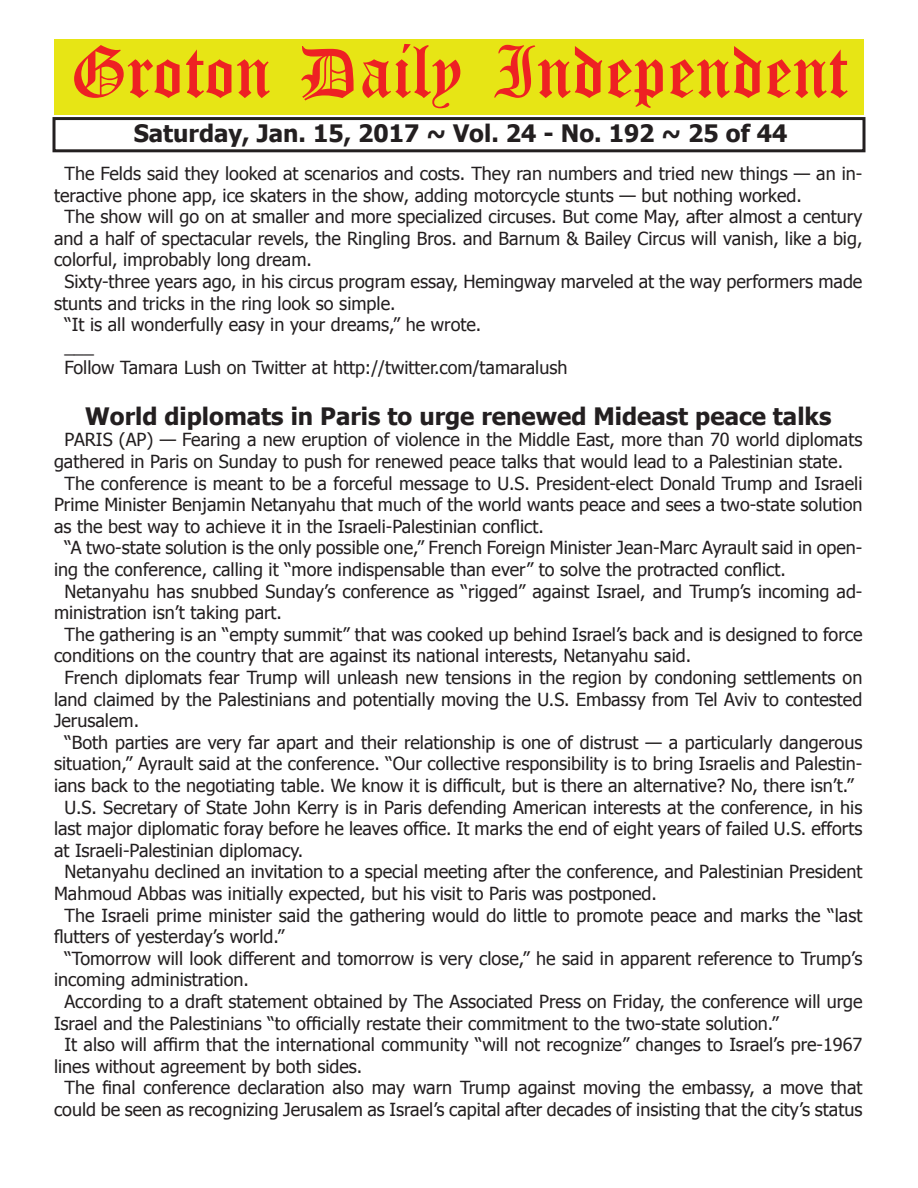
<style>
.page{position:relative;width:918px;height:1188px;background:#fff}
.page>*{position:absolute;margin:0;border:0;box-sizing:border-box;transform-origin:0 0}
.t1{font:54px "Old English Five";color:#ee2123}
.t2{font:700 24px "Tahoma";color:#231f20}
.t3{font:18px "Tahoma";color:#231f20}
</style>
<div class="page">
<div style="left:52px;top:117px;width:814px;height:35px;border:3px solid #231f20"></div>
<div style="left:54px;top:40px;width:810px;height:75px;background:#e7e515"></div>
<h1 class="t1" style="left:70px;top:47px;width:779px">Groton Daily Independent</h1>
<h2 class="t2" style="left:134px;top:116px;width:655px">Saturday, Jan. 15, 2017 ~ Vol. 24 - No. 192 ~ 25 of 44</h2>
<p class="t3" style="left:64px;top:161px;width:799px">The Felds said they looked at scenarios and costs. They ran numbers and tried new things — an in-</p>
<p class="t3" style="left:54px;top:183px;width:749px">teractive phone app, ice skaters in the show, adding motorcycle stunts — but nothing worked.</p>
<p class="t3" style="left:64px;top:205px;width:799px">The show will go on at smaller and more specialized circuses. But come May, after almost a century</p>
<p class="t3" style="left:54px;top:226px;width:810px">and a half of spectacular revels, the Ringling Bros. and Barnum &amp; Bailey Circus will vanish, like a big,</p>
<p class="t3" style="left:54px;top:248px;width:259px">colorful, improbably long dream.</p>
<p class="t3" style="left:64px;top:269px;width:799px">Sixty-three years ago, in his circus program essay, Hemingway marveled at the way performers made</p>
<p class="t3" style="left:54px;top:291px;width:343px">stunts and tricks in the ring look so simple.</p>
<p class="t3" style="left:64px;top:313px;width:418px">“It is all wonderfully easy in your dreams,” he wrote.</p>
<p class="t3" style="left:64px;top:334px;width:31px">___</p>
<p class="t3" style="left:64px;top:356px;width:505px">Follow Tamara Lush on Twitter at http://twitter.com/tamaralush</p>
<h2 class="t2" style="left:85px;top:399px;width:748px">World diplomats in Paris to urge renewed Mideast peace talks</h2>
<p class="t3" style="left:64px;top:428px;width:799px">PARIS (AP) — Fearing a new eruption of violence in the Middle East, more than 70 world diplomats</p>
<p class="t3" style="left:54px;top:449px;width:791px">gathered in Paris on Sunday to push for renewed peace talks that would lead to a Palestinian state.</p>
<p class="t3" style="left:64px;top:471px;width:800px">The conference is meant to be a forceful message to U.S. President-elect Donald Trump and Israeli</p>
<p class="t3" style="left:54px;top:493px;width:810px">Prime Minister Benjamin Netanyahu that much of the world wants peace and sees a two-state solution</p>
<p class="t3" style="left:54px;top:514px;width:491px">as the best way to achieve it in the Israeli-Palestinian conflict.</p>
<p class="t3" style="left:64px;top:536px;width:799px">“A two-state solution is the only possible one,” French Foreign Minister Jean-Marc Ayrault said in open-</p>
<p class="t3" style="left:54px;top:557px;width:734px">ing the conference, calling it “more indispensable than ever” to solve the protracted conflict.</p>
<p class="t3" style="left:64px;top:579px;width:800px">Netanyahu has snubbed Sunday’s conference as “rigged” against Israel, and Trump’s incoming ad-</p>
<p class="t3" style="left:54px;top:601px;width:230px">ministration isn’t taking part.</p>
<p class="t3" style="left:64px;top:622px;width:799px">The gathering is an “empty summit” that was cooked up behind Israel’s back and is designed to force</p>
<p class="t3" style="left:54px;top:644px;width:639px">conditions on the country that are against its national interests, Netanyahu said.</p>
<p class="t3" style="left:64px;top:665px;width:799px">French diplomats fear Trump will unleash new tensions in the region by condoning settlements on</p>
<p class="t3" style="left:54px;top:687px;width:810px">land claimed by the Palestinians and potentially moving the U.S. Embassy from Tel Aviv to contested</p>
<p class="t3" style="left:54px;top:709px;width:87px">Jerusalem.</p>
<p class="t3" style="left:64px;top:730px;width:799px">“Both parties are very far apart and their relationship is one of distrust — a particularly dangerous</p>
<p class="t3" style="left:54px;top:752px;width:810px">situation,” Ayrault said at the conference. “Our collective responsibility is to bring Israelis and Palestin-</p>
<p class="t3" style="left:54px;top:773px;width:801px">ians back to the negotiating table. We know it is difficult, but is there an alternative? No, there isn’t.”</p>
<p class="t3" style="left:64px;top:795px;width:799px">U.S. Secretary of State John Kerry is in Paris defending American interests at the conference, in his</p>
<p class="t3" style="left:54px;top:817px;width:810px">last major diplomatic foray before he leaves office. It marks the end of eight years of failed U.S. efforts</p>
<p class="t3" style="left:54px;top:838px;width:251px">at Israeli-Palestinian diplomacy.</p>
<p class="t3" style="left:64px;top:860px;width:799px">Netanyahu declined an invitation to a special meeting after the conference, and Palestinian President</p>
<p class="t3" style="left:54px;top:881px;width:605px">Mahmoud Abbas was initially expected, but his visit to Paris was postponed.</p>
<p class="t3" style="left:64px;top:903px;width:799px">The Israeli prime minister said the gathering would do little to promote peace and marks the “last</p>
<p class="t3" style="left:54px;top:925px;width:232px">flutters of yesterday’s world.”</p>
<p class="t3" style="left:64px;top:946px;width:799px">“Tomorrow will look different and tomorrow is very close,” he said in apparent reference to Trump’s</p>
<p class="t3" style="left:54px;top:968px;width:196px">incoming administration.</p>
<p class="t3" style="left:64px;top:989px;width:800px">According to a draft statement obtained by The Associated Press on Friday, the conference will urge</p>
<p class="t3" style="left:54px;top:1011px;width:726px">Israel and the Palestinians “to officially restate their commitment to the two-state solution.”</p>
<p class="t3" style="left:64px;top:1033px;width:799px">It also will affirm that the international community “will not recognize” changes to Israel’s pre-1967</p>
<p class="t3" style="left:54px;top:1054px;width:310px">lines without agreement by both sides.</p>
<p class="t3" style="left:64px;top:1076px;width:799px">The final conference declaration also may warn Trump against moving the embassy, a move that</p>
<p class="t3" style="left:54px;top:1097px;width:810px">could be seen as recognizing Jerusalem as Israel’s capital after decades of insisting that the city’s status</p>
</div>
